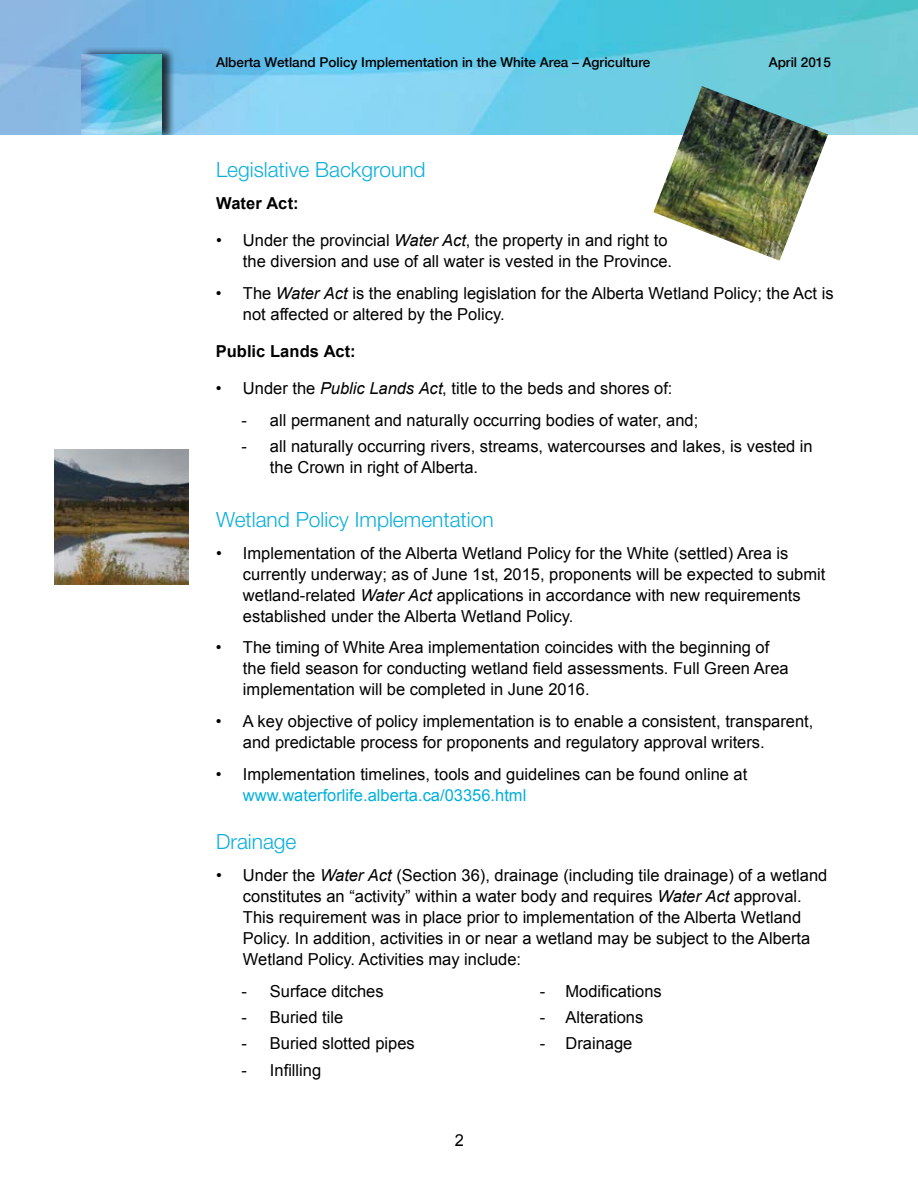
<style>
.page{position:relative;width:918px;height:1188px;background:#fff}
.page>*{position:absolute;margin:0;border:0;box-sizing:border-box;transform-origin:0 0}
.t1{font:300 21px "Helvetica Neue LT Std";color:#0cafdb}
.t2{font:16.5px/21px "Arial";color:#000}
.t3{font:16.5px "Arial";color:#00afdb}
.t4{font:700 16.5px "Arial";letter-spacing:.005em;color:#000}
.t5{font:500 13.5px "Helvetica Neue";color:#000}
.s1{font-style:italic}
</style>
<div class="page">
<img style="left:0;top:0;width:918px;height:135px">
<div style="left:81px;top:47px;width:95px;height:95px;background:#000;opacity:.75"></div>
<img style="left:81px;top:54px;width:81px;height:81px">
<div style="left:54px;top:135px;width:128px;height:9px;background:#fff"></div>
<img style="left:54px;top:449px;width:135px;height:135px">
<img style="left:653px;top:86px;width:175px;height:175px">
<p class="t5" style="left:216px;top:51px;width:436px">Alberta Wetland Policy Implementation in the White Area – Agriculture</p>
<p class="t5" style="left:769px;top:51px;width:64px">April 2015</p>
<p class="t1" style="left:216px;top:157px;width:211px">Legislative Background</p>
<p class="t4" style="left:216px;top:192px;width:84px">Water Act:</p>
<p class="t2" style="left:216px;top:230px;width:458px;text-align:right">• Under the provincial <span class="s1">Water Act</span>, the property in and right to the diversion and use of all water is vested in the Province.</p>
<p class="t2" style="left:243px;top:283px;width:592px;text-indent:-27px">• The <span class="s1">Water Act</span> is the enabling legislation for the Alberta Wetland Policy; the Act is not affected or altered by the Policy.</p>
<p class="t4" style="left:216px;top:340px;width:141px">Public Lands Act:</p>
<p class="t2" style="left:216px;top:378px;width:458px">• Under the <span class="s1">Public Lands Act</span>, title to the beds and shores of:</p>
<p class="t2" style="left:241px;top:410px;width:458px">- all permanent and naturally occurring bodies of water, and;</p>
<p class="t2" style="left:270px;top:436px;width:544px;text-indent:-28px">- all naturally occurring rivers, streams, watercourses and lakes, is vested in the Crown in right of Alberta.</p>
<p class="t1" style="left:216px;top:506px;width:279px">Wetland Policy Implementation</p>
<p class="t2" style="left:243px;top:542px;width:584px;text-indent:-27px">• Implementation of the Alberta Wetland Policy for the White (settled) Area is currently underway; as of June 1st, 2015, proponents will be expected to submit wetland-related <span class="s1">Water Act</span> applications in accordance with new requirements established under the Alberta Wetland Policy.</p>
<p class="t2" style="left:243px;top:637px;width:547px;text-indent:-27px">• The timing of White Area implementation coincides with the beginning of the field season for conducting wetland field assessments. Full Green Area implementation will be completed in June 2016.</p>
<p class="t2" style="left:243px;top:711px;width:572px;text-indent:-27px">• A key objective of policy implementation is to enable a consistent, transparent, and predictable process for proponents and regulatory approval writers.</p>
<p class="t2" style="left:216px;top:764px;width:533px">• Implementation timelines, tools and guidelines can be found online at</p>
<p class="t3" style="left:243px;top:784px;width:285px">www.waterforlife.alberta.ca/03356.html</p>
<p class="t1" style="left:216px;top:829px;width:82px">Drainage</p>
<p class="t2" style="left:243px;top:865px;width:586px;text-indent:-27px">• Under the <span class="s1">Water Act</span> (Section 36), drainage (including tile drainage) of a wetland constitutes an “activity” within a water body and requires <span class="s1">Water Act</span> approval.<br>This requirement was in place prior to implementation of the Alberta Wetland Policy. In addition, activities in or near a wetland may be subject to the Alberta Wetland Policy. Activities may include:</p>
<p class="t2" style="left:241px;top:980px;width:144px">- Surface ditches</p>
<p class="t2" style="left:540px;top:980px;width:123px">- Modifications</p>
<p class="t2" style="left:241px;top:1007px;width:103px">- Buried tile</p>
<p class="t2" style="left:540px;top:1007px;width:105px">- Alterations</p>
<p class="t2" style="left:241px;top:1033px;width:175px">- Buried slotted pipes</p>
<p class="t2" style="left:540px;top:1033px;width:94px">- Drainage</p>
<p class="t2" style="left:241px;top:1060px;width:81px">- Infilling</p>
<p class="t2" style="left:455px;top:1130px;width:11px">2</p>
</div>
